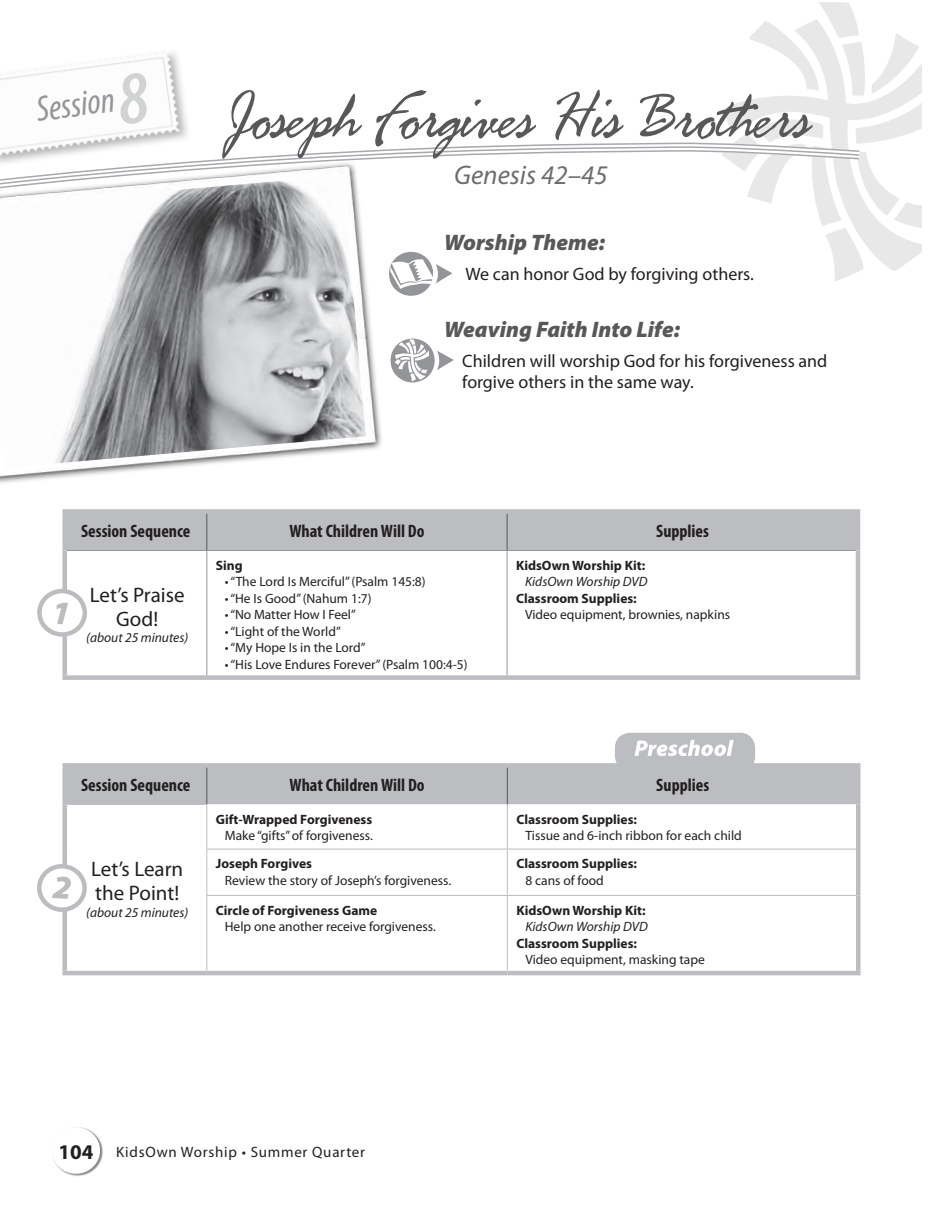
<style>
.page{position:relative;width:939px;height:1209px;background:#fff}
.page>*{position:absolute;margin:0;border:0;box-sizing:border-box;transform-origin:0 0}
.t1{font:67.5px "Fresh Script";color:#57585a}
.t2{font:italic condensed 36px "Myriad Pro";color:#939598}
.t3{font:italic 27px "Myriad Pro";color:#6c6d70}
.t4{font:italic 900 22.5px "Myriad Pro";color:#57585a}
.t5{font:21px/24px "Myriad Pro";color:#231f20;text-align:center}
.t6{font:18px/21px "Myriad Pro";color:#231f20}
.t7{font:700 condensed 18px "Myriad Pro";color:#231f20}
.t8{font:15px "Myriad Pro";letter-spacing:.05em;color:#231f20}
.t9{font:13.5px "Myriad Pro";color:#231f20}
.t10{font:700 13.5px "Myriad Pro";color:#231f20}
.t11{font:italic 13.5px "Myriad Pro";color:#231f20}
.s1{font-weight:600;font-size:75px;color:#d1d2d4}
.s2{font-weight:700;font-size:21px}
</style>
<div class="page">
<img style="left:725px;top:2px;width:197px;height:279px">
<img style="left:0;top:52px;width:187px;height:85px">
<svg style="left:56px;top:137px;width:813px;height:78px"></svg>
<svg style="left:26px;top:141px;width:835px;height:4px"></svg>
<svg style="left:0;top:145px;width:861px;height:63px"></svg>
<svg style="left:0;top:149px;width:860px;height:63px"></svg>
<div style="left:52px;top:1127px;width:51px;height:50px;background:#231f20;opacity:.55"></div>
<div style="left:52px;top:1127px;width:48px;height:47px;background:#fff;border-radius:50%"></div>
<svg style="left:389px;top:254px;width:44px;height:42px"></svg>
<div style="left:389px;top:252px;width:44px;height:42px;background:#939598;border-radius:50%"></div>
<svg style="left:390px;top:258px;width:62px;height:31px"></svg>
<svg style="left:437px;top:351px;width:17px;height:19px"></svg>
<div style="left:391px;top:341px;width:43px;height:41px;background:#939598;border-radius:50%"></div>
<div style="left:391px;top:338px;width:43px;height:42px;background:#939598;border-radius:50%"></div>
<svg style="left:395px;top:339px;width:34px;height:42px"></svg>
<div style="left:67px;top:514px;width:789px;height:36px;background:#bcbdc0"></div>
<div style="left:62px;top:675px;width:145px;height:5px;background:#bcbdc0"></div>
<div style="left:207px;top:675px;width:300px;height:5px;background:#bcbdc0"></div>
<div style="left:507px;top:675px;width:353px;height:5px;background:#bcbdc0"></div>
<hr style="left:206px;top:551px;width:1px;height:124px;background:#939598">
<hr style="left:507px;top:551px;width:1px;height:124px;background:#939598">
<div style="left:62px;top:550px;width:5px;height:125px;background:#bcbdc0"></div>
<hr style="left:856px;top:550px;width:4px;height:125px;background:#bcbdc0">
<div style="left:62px;top:509px;width:145px;height:5px;background:#bcbdc0"></div>
<div style="left:62px;top:514px;width:5px;height:36px;background:#bcbdc0"></div>
<div style="left:207px;top:509px;width:300px;height:5px;background:#bcbdc0"></div>
<div style="left:507px;top:509px;width:353px;height:5px;background:#bcbdc0"></div>
<hr style="left:856px;top:514px;width:4px;height:36px;background:#bcbdc0">
<hr style="left:206px;top:514px;width:1px;height:36px;background:#57585a">
<hr style="left:507px;top:514px;width:1px;height:36px;background:#57585a">
<hr style="left:67px;top:550px;width:140px;height:1px;background:#939598">
<hr style="left:207px;top:550px;width:300px;height:1px;background:#939598">
<hr style="left:507px;top:550px;width:349px;height:1px;background:#939598">
<svg style="left:37px;top:589px;width:50px;height:48px"></svg>
<div style="left:617px;top:735px;width:136px;height:34px;background:#bcbdc0;border-radius:13px"></div>
<div style="left:615px;top:733px;width:140px;height:38px;border:4px solid #bcbdc0;border-radius:13px"></div>
<svg style="left:635px;top:740px;width:99px;height:16px"></svg>
<div style="left:67px;top:768px;width:789px;height:36px;background:#bcbdc0"></div>
<svg style="left:67px;top:804px;width:789px;height:167px"></svg>
<hr style="left:62px;top:971px;width:145px;height:4px;background:#bcbdc0">
<hr style="left:856px;top:768px;width:4px;height:36px;background:#bcbdc0">
<hr style="left:207px;top:971px;width:300px;height:4px;background:#bcbdc0">
<hr style="left:507px;top:971px;width:353px;height:4px;background:#bcbdc0">
<div style="left:62px;top:804px;width:5px;height:45px;background:#bcbdc0"></div>
<div style="left:62px;top:849px;width:5px;height:46px;background:#bcbdc0"></div>
<div style="left:62px;top:895px;width:5px;height:76px;background:#bcbdc0"></div>
<div style="left:62px;top:763px;width:145px;height:5px;background:#bcbdc0"></div>
<div style="left:62px;top:768px;width:5px;height:36px;background:#bcbdc0"></div>
<div style="left:207px;top:763px;width:300px;height:5px;background:#bcbdc0"></div>
<div style="left:507px;top:763px;width:353px;height:5px;background:#bcbdc0"></div>
<hr style="left:67px;top:804px;width:140px;height:1px;background:#bcbdc0">
<hr style="left:206px;top:768px;width:1px;height:36px;background:#57585a">
<hr style="left:507px;top:768px;width:1px;height:36px;background:#57585a">
<hr style="left:206px;top:805px;width:1px;height:44px;background:#bcbdc0">
<hr style="left:507px;top:804px;width:1px;height:45px;background:#bcbdc0">
<hr style="left:206px;top:849px;width:301px;height:1px;background:#bcbdc0">
<hr style="left:507px;top:849px;width:349px;height:1px;background:#bcbdc0">
<hr style="left:206px;top:895px;width:301px;height:1px;background:#bcbdc0">
<hr style="left:507px;top:895px;width:349px;height:1px;background:#bcbdc0">
<hr style="left:206px;top:849px;width:1px;height:46px;background:#bcbdc0">
<hr style="left:507px;top:849px;width:1px;height:46px;background:#bcbdc0">
<hr style="left:206px;top:896px;width:1px;height:75px;background:#bcbdc0">
<hr style="left:507px;top:896px;width:1px;height:75px;background:#bcbdc0">
<hr style="left:856px;top:895px;width:4px;height:76px;background:#bcbdc0">
<hr style="left:856px;top:804px;width:4px;height:45px;background:#bcbdc0">
<hr style="left:856px;top:849px;width:4px;height:46px;background:#bcbdc0">
<svg style="left:37px;top:864px;width:50px;height:48px"></svg>
<img style="left:0;top:155px;width:383px;height:329px">
<img style="left:0;top:175px;width:366px;height:293px">
<h2 class="t2" style="left:34px;top:91px;width:114px;rotate:-8deg">Session<span class="s1">8</span></h2>
<h1 class="t1" style="left:225px;top:83px;width:585px">Joseph Forgives His Brothers</h1>
<h3 class="t3" style="left:454px;top:160px;width:155px">Genesis 42–45</h3>
<h3 class="t4" style="left:444px;top:229px;width:162px">Worship Theme:</h3>
<h3 class="t6" style="left:465px;top:263px;width:290px">We can honor God by forgiving others.</h3>
<h3 class="t4" style="left:444px;top:316px;width:237px">Weaving Faith Into Life:</h3>
<h3 class="t6" style="left:462px;top:350px;width:367px">Children will worship God for his forgiveness and forgive others in the same way.</h3>
<h3 class="t7" style="left:81px;top:521px;width:111px">Session Sequence</h3>
<h3 class="t7" style="left:289px;top:521px;width:137px">What Children Will Do</h3>
<h3 class="t7" style="left:656px;top:521px;width:54px">Supplies</h3>
<h3 class="t5" style="left:90px;top:583px;width:96px">Let’s Praise<br>God!</h3>
<p class="t11" style="left:86px;top:630px;width:103px">(about 25 minutes)</p>
<p class="t10" style="left:216px;top:557px;width:28px">Sing</p>
<p class="t9" style="left:225px;top:574px;width:202px">• “The Lord Is Merciful” (Psalm 145:8)</p>
<p class="t9" style="left:225px;top:591px;width:148px">• “He Is Good” (Nahum 1:7)</p>
<p class="t9" style="left:225px;top:607px;width:133px">• “No Matter How I Feel”</p>
<p class="t9" style="left:225px;top:624px;width:118px">• “Light of the World”</p>
<p class="t9" style="left:225px;top:640px;width:142px">• “My Hope Is in the Lord”</p>
<p class="t9" style="left:225px;top:657px;width:244px">• “His Love Endures Forever” (Psalm 100:4-5)</p>
<p class="t10" style="left:516px;top:557px;width:131px">KidsOwn Worship Kit:</p>
<p class="t11" style="left:525px;top:574px;width:124px">KidsOwn Worship DVD</p>
<p class="t10" style="left:516px;top:590px;width:122px">Classroom Supplies:</p>
<p class="t9" style="left:525px;top:607px;width:207px">Video equipment, brownies, napkins</p>
<h3 class="t7" style="left:81px;top:775px;width:111px">Session Sequence</h3>
<h3 class="t7" style="left:289px;top:775px;width:137px">What Children Will Do</h3>
<h3 class="t7" style="left:656px;top:775px;width:54px">Supplies</h3>
<h3 class="t5" style="left:91px;top:858px;width:93px;text-align:left">Let’s Learn the Point!</h3>
<p class="t11" style="left:86px;top:905px;width:103px">(about 25 minutes)</p>
<p class="t10" style="left:216px;top:811px;width:158px">Gift-Wrapped Forgiveness</p>
<p class="t9" style="left:225px;top:828px;width:150px">Make “gifts” of forgiveness.</p>
<p class="t10" style="left:216px;top:856px;width:98px">Joseph Forgives</p>
<p class="t9" style="left:225px;top:873px;width:228px">Review the story of Joseph’s forgiveness.</p>
<p class="t10" style="left:216px;top:902px;width:163px">Circle of Forgiveness Game</p>
<p class="t9" style="left:225px;top:919px;width:212px">Help one another receive forgiveness.</p>
<p class="t10" style="left:516px;top:811px;width:122px">Classroom Supplies:</p>
<p class="t9" style="left:525px;top:828px;width:218px">Tissue and 6-inch ribbon for each child</p>
<p class="t10" style="left:516px;top:856px;width:122px">Classroom Supplies:</p>
<p class="t9" style="left:525px;top:873px;width:80px">8 cans of food</p>
<p class="t10" style="left:516px;top:902px;width:131px">KidsOwn Worship Kit:</p>
<p class="t11" style="left:525px;top:919px;width:124px">KidsOwn Worship DVD</p>
<p class="t10" style="left:516px;top:935px;width:122px">Classroom Supplies:</p>
<p class="t9" style="left:525px;top:952px;width:181px">Video equipment, masking tape</p>
<p class="t8" style="left:59px;top:1144px;width:308px"><span class="s2">104</span> KidsOwn Worship • Summer Quarter</p>
</div>
